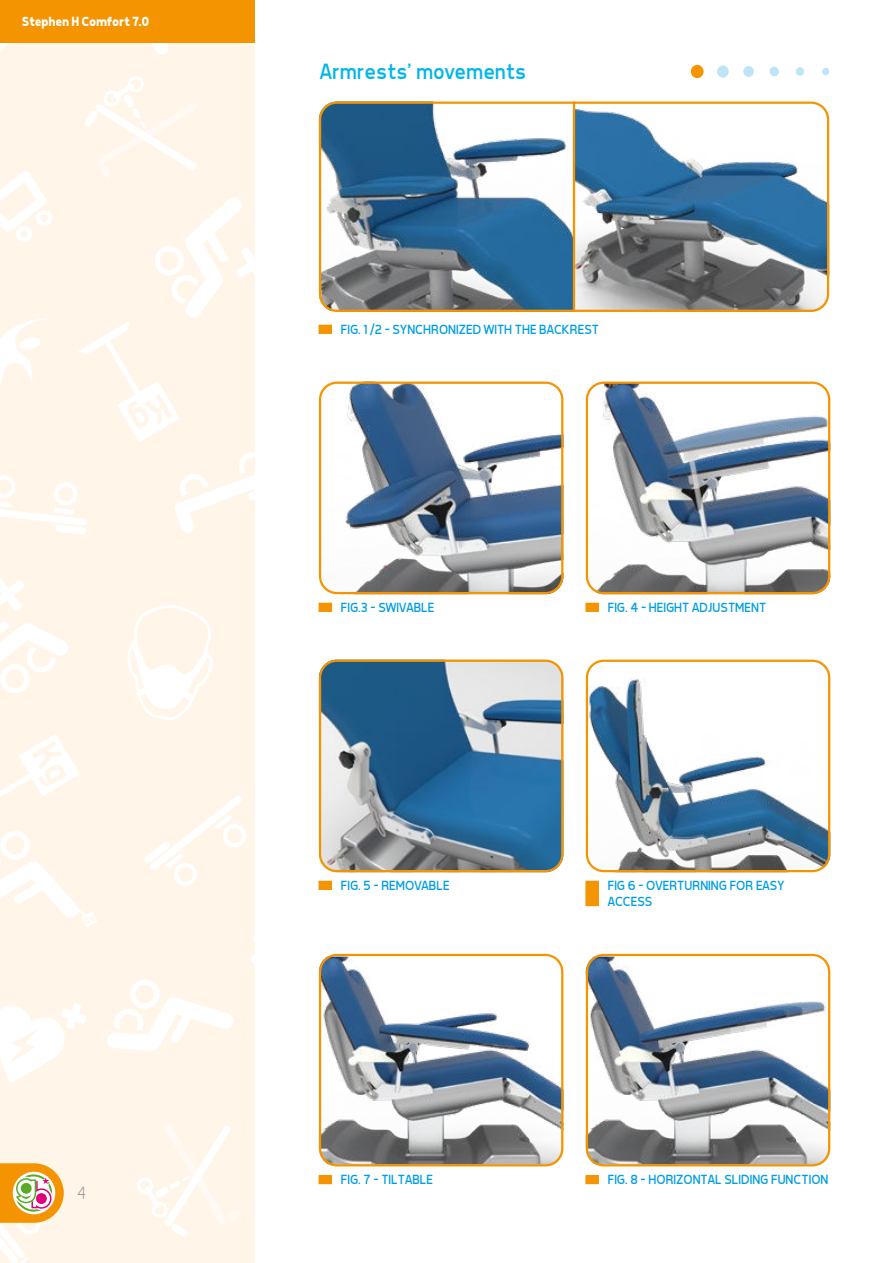
<style>
.page{position:relative;width:893px;height:1263px;background:#fff}
.page>*{position:absolute;margin:0;border:0;box-sizing:border-box;transform-origin:0 0}
.t1{font:22.5px "Tepeno Sans";color:#00b6e8}
.t2{font:300 18px "Tepeno Sans";color:#989091;scale:.9 1}
.t3{font:13.5px/16.2px "Tepeno Sans";color:#009ee1}
.t4{font:700 13.5px "Tepeno Sans";letter-spacing:-.02em;color:#fff}
</style>
<div class="page">
<div style="left:0;top:0;width:255px;height:1263px;background:#fff5e9"></div>
<svg style="left:152px;top:43px;width:17px;height:12px"></svg>
<svg style="left:107px;top:980px;width:126px;height:71px"></svg>
<svg style="left:144px;top:796px;width:102px;height:90px"></svg>
<svg style="left:0;top:579px;width:68px;height:114px"></svg>
<svg style="left:0;top:171px;width:52px;height:71px"></svg>
<svg style="left:0;top:318px;width:50px;height:67px"></svg>
<svg style="left:0;top:475px;width:87px;height:59px"></svg>
<svg style="left:0;top:734px;width:97px;height:193px"></svg>
<svg style="left:137px;top:1126px;width:94px;height:111px"></svg>
<svg style="left:175px;top:452px;width:80px;height:81px"></svg>
<svg style="left:0;top:43px;width:8px;height:10px"></svg>
<svg style="left:251px;top:936px;width:4px;height:28px"></svg>
<svg style="left:78px;top:76px;width:177px;height:366px"></svg>
<svg style="left:0;top:1003px;width:87px;height:80px"></svg>
<svg style="left:127px;top:605px;width:86px;height:115px"></svg>
<div style="left:0;top:0;width:255px;height:43px;background:#f39400"></div>
<svg style="left:0;top:1163px;width:64px;height:100px"></svg>
<img style="left:586px;top:660px;width:244px;height:212px">
<div style="left:586px;top:660px;width:244px;height:212px;border:2px solid #f39400;border-radius:17px"></div>
<div style="left:585px;top:881px;width:14px;height:25px;background:#f39400"></div>
<img style="left:319px;top:660px;width:244px;height:212px">
<div style="left:319px;top:660px;width:244px;height:212px;border:2px solid #f39400;border-radius:17px"></div>
<div style="left:319px;top:881px;width:13px;height:9px;background:#f39400"></div>
<div style="left:822px;top:68px;width:7px;height:7px;background:#bde4f7;border-radius:50%"></div>
<div style="left:796px;top:67px;width:8px;height:9px;background:#bde4f7;border-radius:50%"></div>
<div style="left:769px;top:67px;width:10px;height:9px;background:#bde4f7;border-radius:50%"></div>
<div style="left:743px;top:66px;width:11px;height:11px;background:#bde4f7;border-radius:50%"></div>
<div style="left:717px;top:65px;width:12px;height:13px;background:#bde4f7;border-radius:50%"></div>
<div style="left:691px;top:65px;width:13px;height:13px;background:#f39400;border-radius:50%"></div>
<div style="left:319px;top:1175px;width:13px;height:9px;background:#f39400"></div>
<img style="left:319px;top:956px;width:244px;height:208px">
<div style="left:319px;top:954px;width:244px;height:212px;border:2px solid #f39400;border-radius:17px"></div>
<div style="left:585px;top:1175px;width:14px;height:9px;background:#f39400"></div>
<img style="left:586px;top:956px;width:244px;height:208px">
<div style="left:586px;top:954px;width:244px;height:212px;border:2px solid #f39400;border-radius:17px"></div>
<img style="left:319px;top:382px;width:244px;height:212px">
<div style="left:319px;top:382px;width:244px;height:212px;border:2px solid #f39400;border-radius:17px"></div>
<div style="left:319px;top:603px;width:13px;height:9px;background:#f39400"></div>
<img style="left:586px;top:383px;width:244px;height:211px">
<div style="left:586px;top:382px;width:244px;height:212px;border:2px solid #f39400;border-radius:17px"></div>
<div style="left:585px;top:603px;width:14px;height:9px;background:#f39400"></div>
<svg style="left:318px;top:101px;width:254px;height:211px"></svg>
<svg style="left:572px;top:101px;width:258px;height:211px"></svg>
<div style="left:319px;top:325px;width:13px;height:9px;background:#f39400"></div>
<p class="t4" style="left:21px;top:15px;width:129px">Stephen H Comfort 7.0</p>
<h2 class="t2" style="left:77px;top:1185px;width:11px">4</h2>
<h1 class="t1" style="left:319px;top:62px;width:208px">Armrests’ movements</h1>
<p class="t3" style="left:340px;top:322px;width:260px">FIG. 1 /2 - SYNCHRONIZED WITH THE BACKREST</p>
<p class="t3" style="left:340px;top:600px;width:95px">FIG.3 - SWIVABLE</p>
<p class="t3" style="left:607px;top:600px;width:160px">FIG. 4 - HEIGHT ADJUSTMENT</p>
<p class="t3" style="left:340px;top:878px;width:110px">FIG. 5 - REMOVABLE</p>
<p class="t3" style="left:607px;top:878px;width:178px">FIG 6 - OVERTURNING FOR EASY<br>ACCESS</p>
<p class="t3" style="left:340px;top:1172px;width:94px">FIG. 7 - TILTABLE</p>
<p class="t3" style="left:607px;top:1172px;width:222px">FIG. 8 - HORIZONTAL SLIDING FUNCTION</p>
</div>
